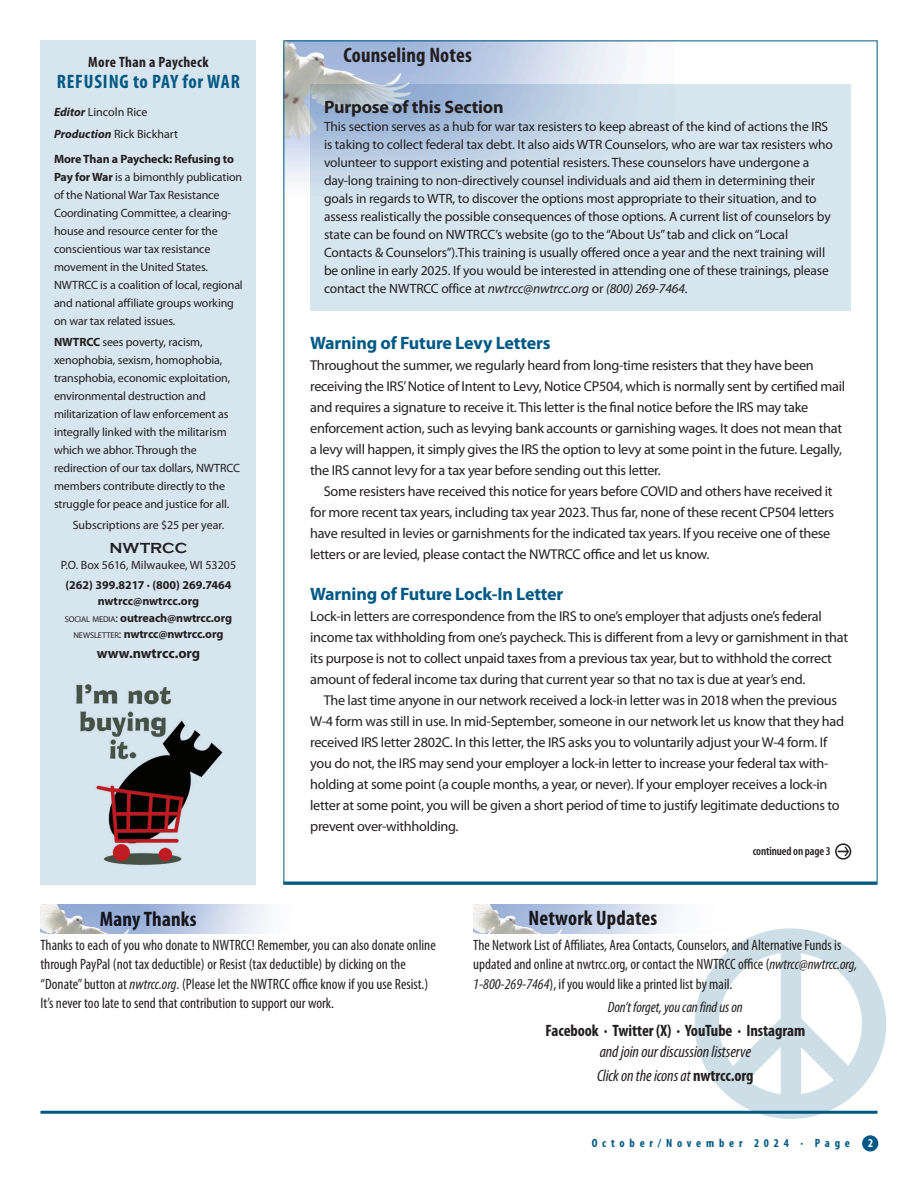
<style>
.page{position:relative;width:918px;height:1188px;background:#fff}
.page>*{position:absolute;margin:0;border:0;box-sizing:border-box;transform-origin:0 0}
.t1{font:700 condensed 21px "Myriad Pro";letter-spacing:.01em;color:#231f20}
.t2{font:700 condensed 19.5px "Myriad Pro";letter-spacing:.04em;color:#005984}
.Sidebar_subhead_2022{font:700 18px "Myriad Pro";letter-spacing:-.01em;color:#005984}
._2012_side_bar_body_copy{font:700 18px "Myriad Pro";letter-spacing:-.01em;color:#231f20}
._2012_bodycopy{font:italic condensed 16.5px/24px "Myriad Pro";letter-spacing:-.005em;color:#231f20}
._2012_bodycopy-2{font:700 condensed 16.5px "Myriad Pro";letter-spacing:-.005em;color:#231f20}
.t3{font:condensed 15px/19.5px "Myriad Pro";color:#231f20}
._2012_bodycopy-3{font:italic condensed 15px "Myriad Pro";letter-spacing:-.005em;color:#231f20}
.t4{font:700 condensed 15px "Myriad Pro";letter-spacing:.025em;color:#231f20}
.t5{font:700 15px "Copperplate Gothic";color:#231f20}
.Sidebar_copy_2022{font:14.25px/21px "Myriad Pro";letter-spacing:-.02em;color:#231f20}
.t6{font:700 14.25px "Myriad Pro";color:#231f20}
._2012_side_bar_body_copy-2{font:13.5px/18px "Myriad Pro";letter-spacing:-.01em;color:#231f20}
.t7{font:12px/18px "Myriad Pro";letter-spacing:-.01em;color:#231f20}
.t8{font:700 12px "Myriad Pro";letter-spacing:-.01em;color:#231f20}
.t9{font:700 condensed 12px "Myriad Pro";letter-spacing:.4em;color:#005984}
.t10{font:600 condensed 12px "Myriad Pro";letter-spacing:-.01em;color:#231f20}
.t11{font:700 condensed 12px "Myriad Pro";color:#fff}
.s1{font-weight:700;font-style:italic}
.s2{font-weight:700}
.s3{font-weight:400;font-size:8.4px}
.s4{font-weight:400}
.s5{font-style:italic}
.s6{font-weight:700;font-style:normal}
</style>
<div class="page">
<svg style="left:695px;top:928px;width:191px;height:191px"></svg>
<img style="left:286px;top:42px;width:346px;height:140px">
<div style="left:863px;top:1136px;width:15px;height:15px;background:#005984;border-radius:50%"></div>
<div style="left:862px;top:1135px;width:16px;height:16px;border:2px solid #005984;border-radius:50%"></div>
<hr style="left:284px;top:882px;width:593px;height:3px;background:#005984">
<hr style="left:40px;top:1111px;width:838px;height:3px;background:#005984">
<svg style="left:310px;top:84px;width:541px;height:227px;fill:#d7e5ef"></svg>
<div style="left:835px;top:843px;width:16px;height:17px;border:2px solid #231f20;border-radius:50%"></div>
<svg style="left:838px;top:847px;width:11px;height:9px"></svg>
<img style="left:40px;top:904px;width:228px;height:30px">
<img style="left:473px;top:904px;width:280px;height:30px">
<div style="left:40px;top:40px;width:216px;height:845px;background:#d7e5ef"></div>
<img style="left:76px;top:684px;width:147px;height:181px">
<p class="t4" style="left:88px;top:53px;width:122px">More Than a Paycheck</p>
<p class="t2" style="left:57px;top:70px;width:185px">REFUSING to PAY for WAR</p>
<p class="t7" style="left:54px;top:103px;width:95px"><span class="s1">Editor</span> Lincoln Rice</p>
<p class="t7" style="left:54px;top:125px;width:126px"><span class="s1">Production</span> Rick Bickhart</p>
<p class="t7" style="left:54px;top:149px;width:190px"><span class="s2">More Than a Paycheck: Refusing to Pay for War</span> is a bimonthly publication of the National War Tax Resistance Coordinating Committee, a clearing&shy;house and resource center for the conscientious war tax resistance movement in the United States.<br>NWTRCC is a coalition of local, regional and national affiliate groups working on war tax related issues.</p>
<p class="t7" style="left:54px;top:333px;width:187px"><span class="s2">NWTRCC</span> sees poverty, racism, xenophobia, sexism, homophobia, transphobia, economic exploitation, environmental destruction and militarization of law enforcement as integrally linked with the militarism which we abhor. Through the redirection of our tax dollars, NWTRCC members contribute directly to the struggle for peace and justice for all.</p>
<p class="t7" style="left:73px;top:516px;width:153px">Subscriptions are $25 per year.</p>
<p class="t5" style="left:110px;top:539px;width:79px">NWTRCC</p>
<p class="t7" style="left:61px;top:556px;width:177px">P.O. Box 5616, Milwaukee, WI 53205</p>
<p class="t8" style="left:65px;top:577px;width:168px">(262) 399.8217 · (800) 269.7464</p>
<p class="t8" style="left:98px;top:593px;width:103px">nwtrcc@nwtrcc.org</p>
<p class="t8" style="left:65px;top:610px;width:169px"><span class="s3">SOCIAL MEDIA</span><span class="s4">:</span> outreach@nwtrcc.org</p>
<p class="t8" style="left:74px;top:626px;width:151px"><span class="s3">NEWSLETTER</span><span class="s4">:</span> nwtrcc@nwtrcc.org</p>
<p class="t6" style="left:97px;top:644px;width:105px">www.nwtrcc.org</p>
<p class="t1" style="left:343px;top:41px;width:130px">Counseling Notes</p>
<p class="_2012_side_bar_body_copy" style="left:324px;top:95px;width:181px">Purpose of this Section</p>
<p class="_2012_side_bar_body_copy-2" style="left:324px;top:117px;width:510px">This section serves as a hub for war tax resisters to keep abreast of the kind of actions the IRS is taking to collect federal tax debt. It also aids WTR Counselors, who are war tax resisters who volunteer to support existing and potential resisters. These counselors have undergone a day-long training to non-directively counsel individuals and aid them in determining their goals in regards to WTR, to discover the options most appropriate to their situation, and to assess realistically the possible consequences of those options. A current list of counselors by state can be found on NWTRCC’s website (go to the “About Us” tab and click on “Local Contacts &amp; Counselors”).This training is usually offered once a year and the next training will be online in early 2025. If you would be interested in attending one of these trainings, please contact the NWTRCC office at <span class="s5">nwtrcc@nwtrcc.org</span> or <span class="s5">(800) 269-7464</span>.</p>
<p class="Sidebar_subhead_2022" style="left:310px;top:332px;width:242px">Warning of Future Levy Letters</p>
<p class="Sidebar_copy_2022" style="left:310px;top:355px;width:536px">Throughout the summer, we regularly heard from long-time resisters that they have been receiving the IRS’ Notice of Intent to Levy, Notice CP504, which is normally sent by certified mail and requires a signature to receive it. This letter is the final notice before the IRS may take enforcement action, such as levying bank accounts or garnishing wages. It does not mean that a levy will happen, it simply gives the IRS the option to levy at some point in the future. Legally, the IRS cannot levy for a tax year before sending out this letter.</p>
<p class="Sidebar_copy_2022" style="left:310px;top:481px;width:526px;text-indent:14px">Some resisters have received this notice for years before COVID and others have received it for more recent tax years, including tax year 2023. Thus far, none of these recent CP504 letters have resulted in levies or garnishments for the indicated tax years. If you receive one of these letters or are levied, please contact the NWTRCC office and let us know.</p>
<p class="Sidebar_subhead_2022" style="left:310px;top:582px;width:255px">Warning of Future Lock-In Letter</p>
<p class="Sidebar_copy_2022" style="left:310px;top:605px;width:539px">Lock-in letters are correspondence from the IRS to one’s employer that adjusts one’s federal income tax withholding from one’s paycheck. This is different from a levy or garnishment in that its purpose is not to collect unpaid taxes from a previous tax year, but to withhold the correct amount of federal income tax during that current year so that no tax is due at year’s end.</p>
<p class="Sidebar_copy_2022" style="left:310px;top:689px;width:535px;text-indent:14px">The last time anyone in our network received a lock-in letter was in 2018 when the previous W-4 form was still in use. In mid-September, someone in our network let us know that they had received IRS letter 2802C. In this letter, the IRS asks you to voluntarily adjust your W-4 form. If you do not, the IRS may send your employer a lock-in letter to increase your federal tax with&shy;holding at some point (a couple months, a year, or never). If your employer receives a lock-in letter at some point, you will be given a short period of time to justify legitimate deductions to prevent over-withholding.</p>
<p class="t10" style="left:753px;top:844px;width:80px">continued on page 3</p>
<p class="t1" style="left:100px;top:906px;width:98px">Many Thanks</p>
<p class="t1" style="left:529px;top:905px;width:130px">Network Updates</p>
<p class="t3" style="left:40px;top:935px;width:397px">Thanks to each of you who donate to NWTRCC! Remember, you can also donate online through PayPal (not tax deductible) or Resist (tax deductible) by clicking on the “Donate” button at <span class="s5">nwtrcc.org</span>. (Please let the NWTRCC office know if you use Resist.)<br>It’s never too late to send that contribution to support our work.</p>
<p class="t3" style="left:473px;top:935px;width:386px">The Network List of Affiliates, Area Contacts, Counselors, and Alternative Funds is updated and online at nwtrcc.org, or contact the NWTRCC office (<span class="s5">nwtrcc@nwtrcc.org,<br>1-800-269-7464</span>), if you would like a printed list by mail.</p>
<p class="_2012_bodycopy-3" style="left:608px;top:998px;width:136px">Don’t forget, you can find us on</p>
<p class="_2012_bodycopy-2" style="left:546px;top:1021px;width:261px">Facebook · Twitter (X) · YouTube · Instagram</p>
<p class="_2012_bodycopy" style="left:597px;top:1040px;width:158px">and join our discussion listserve<br>Click on the icons at <span class="s6">nwtrcc.org</span></p>
<p class="t9" style="left:592px;top:1136px;width:260px">October/November 2024 · Page</p>
<p class="t11" style="left:868px;top:1136px;width:7px">2</p>
</div>
